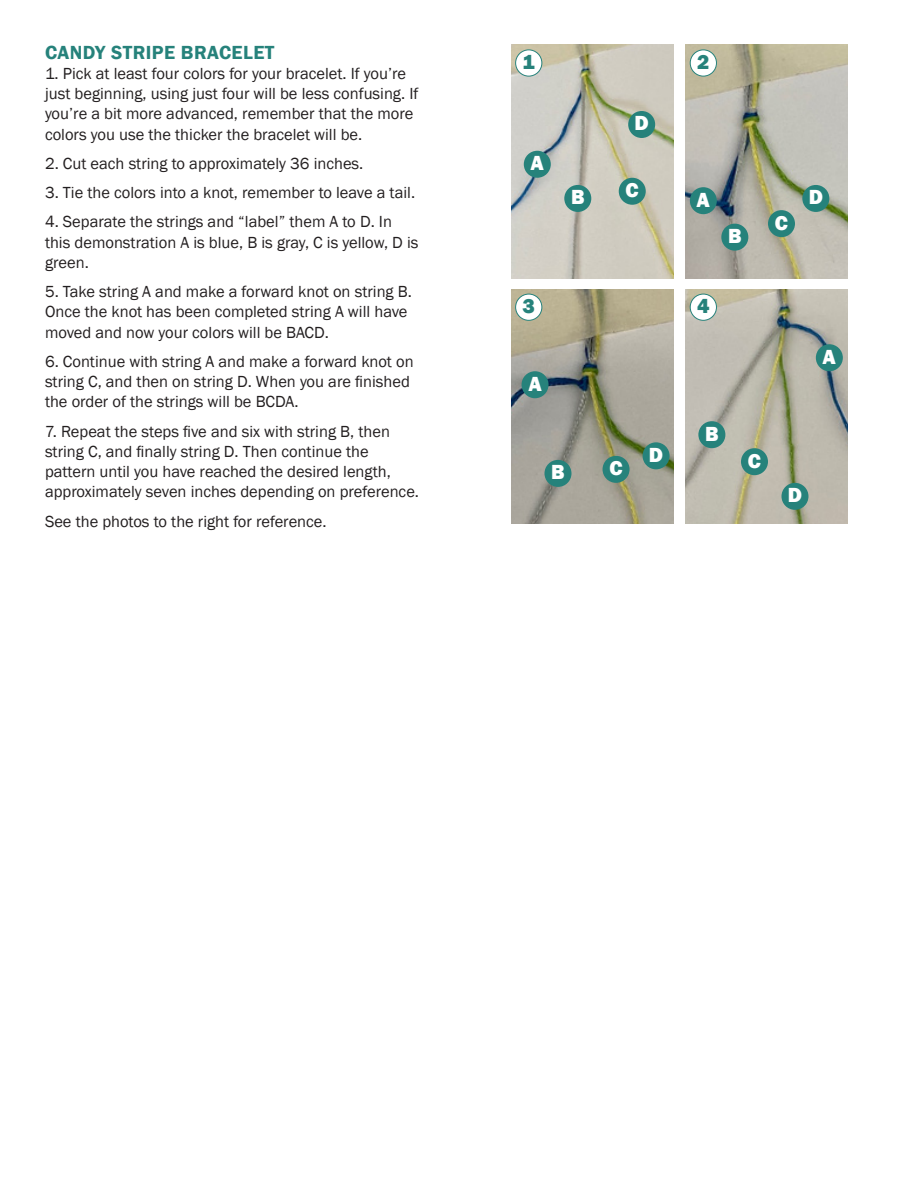
<style>
.page{position:relative;width:918px;height:1188px;background:#fff}
.page>*{position:absolute;margin:0;border:0;box-sizing:border-box;transform-origin:0 0}
.t1{font:800 21px "Franklin Gothic";color:#fff}
.t2{font:800 21px "Franklin Gothic";color:#26827b}
.H1_DB_Teal{font:600 19.5px "Franklin Gothic";letter-spacing:.02em;color:#26827b}
.TXT{font:16.5px/20.2px "Franklin Gothic";color:#231f20}
</style>
<div class="page">
<img style="left:511px;top:45px;width:162px;height:234px">
<img style="left:686px;top:45px;width:162px;height:234px">
<img style="left:511px;top:289px;width:162px;height:235px">
<img style="left:686px;top:289px;width:162px;height:235px">
<div style="left:516px;top:50px;width:26px;height:26px;background:#fff;border-radius:50%"></div>
<div style="left:515px;top:50px;width:27px;height:26px;border:1px solid #26827b;border-radius:50%"></div>
<div style="left:516px;top:294px;width:26px;height:26px;background:#fff;border-radius:50%"></div>
<div style="left:515px;top:294px;width:27px;height:27px;border:1px solid #26827b;border-radius:50%"></div>
<div style="left:690px;top:50px;width:26px;height:26px;background:#fff;border-radius:50%"></div>
<div style="left:690px;top:50px;width:27px;height:26px;border:1px solid #26827b;border-radius:50%"></div>
<div style="left:690px;top:294px;width:26px;height:26px;background:#fff;border-radius:50%"></div>
<div style="left:690px;top:294px;width:27px;height:27px;border:1px solid #26827b;border-radius:50%"></div>
<div style="left:619px;top:178px;width:27px;height:27px;background:#26827b;border-radius:50%"></div>
<div style="left:628px;top:111px;width:27px;height:27px;background:#26827b;border-radius:50%"></div>
<div style="left:524px;top:151px;width:27px;height:27px;background:#26827b;border-radius:50%"></div>
<div style="left:564px;top:185px;width:27px;height:27px;background:#26827b;border-radius:50%"></div>
<div style="left:690px;top:187px;width:27px;height:27px;background:#26827b;border-radius:50%"></div>
<div style="left:721px;top:224px;width:27px;height:27px;background:#26827b;border-radius:50%"></div>
<div style="left:768px;top:210px;width:27px;height:27px;background:#26827b;border-radius:50%"></div>
<div style="left:802px;top:185px;width:27px;height:27px;background:#26827b;border-radius:50%"></div>
<div style="left:522px;top:371px;width:27px;height:27px;background:#26827b;border-radius:50%"></div>
<div style="left:544px;top:460px;width:28px;height:27px;background:#26827b;border-radius:50%"></div>
<div style="left:603px;top:456px;width:27px;height:27px;background:#26827b;border-radius:50%"></div>
<div style="left:643px;top:442px;width:27px;height:27px;background:#26827b;border-radius:50%"></div>
<div style="left:816px;top:344px;width:27px;height:27px;background:#26827b;border-radius:50%"></div>
<div style="left:698px;top:421px;width:27px;height:27px;background:#26827b;border-radius:50%"></div>
<div style="left:741px;top:448px;width:27px;height:27px;background:#26827b;border-radius:50%"></div>
<div style="left:782px;top:483px;width:26px;height:27px;background:#26827b;border-radius:50%"></div>
<p class="H1_DB_Teal" style="left:45px;top:40px;width:231px">CANDY STRIPE BRACELET</p>
<p class="TXT" style="left:45px;top:64px;width:375px">1. Pick at least four colors for your bracelet. If you’re just beginning, using just four will be less confusing. If you’re a bit more advanced, remember that the more colors you use the thicker the bracelet will be.</p>
<p class="TXT" style="left:45px;top:154px;width:320px">2. Cut each string to approximately 36 inches.</p>
<p class="TXT" style="left:45px;top:183px;width:372px">3. Tie the colors into a knot, remember to leave a tail.</p>
<p class="TXT" style="left:45px;top:212px;width:375px">4. Separate the strings and “label” them A to D. In this demonstration A is blue, B is gray, C is yellow, D is green.</p>
<p class="TXT" style="left:45px;top:282px;width:368px">5. Take string A and make a forward knot on string B.<br>Once the knot has been completed string A will have moved and now your colors will be BACD.</p>
<p class="TXT" style="left:45px;top:352px;width:370px">6. Continue with string A and make a forward knot on string C, and then on string D. When you are finished the order of the strings will be BCDA.</p>
<p class="TXT" style="left:45px;top:421px;width:376px">7. Repeat the steps five and six with string B, then string C, and finally string D. Then continue the pattern until you have reached the desired length, approximately seven inches depending on preference.</p>
<p class="TXT" style="left:45px;top:511px;width:283px">See the photos to the right for reference.</p>
<p class="t2" style="left:523px;top:48px;width:14px">1</p>
<p class="t1" style="left:531px;top:150px;width:15px">A</p>
<p class="t1" style="left:635px;top:110px;width:16px">D</p>
<p class="t2" style="left:697px;top:48px;width:14px">2</p>
<p class="t1" style="left:626px;top:177px;width:15px">C</p>
<p class="t1" style="left:571px;top:184px;width:15px">B</p>
<p class="t1" style="left:697px;top:186px;width:15px">A</p>
<p class="t1" style="left:728px;top:222px;width:15px">B</p>
<p class="t1" style="left:775px;top:209px;width:15px">C</p>
<p class="t1" style="left:809px;top:184px;width:16px">D</p>
<p class="t2" style="left:523px;top:292px;width:14px">3</p>
<p class="t1" style="left:528px;top:370px;width:15px">A</p>
<p class="t1" style="left:551px;top:459px;width:15px">B</p>
<p class="t1" style="left:609px;top:455px;width:15px">C</p>
<p class="t1" style="left:649px;top:441px;width:16px">D</p>
<p class="t2" style="left:697px;top:292px;width:14px">4</p>
<p class="t1" style="left:705px;top:420px;width:15px">B</p>
<p class="t1" style="left:823px;top:343px;width:15px">A</p>
<p class="t1" style="left:748px;top:447px;width:15px">C</p>
<p class="t1" style="left:788px;top:482px;width:16px">D</p>
</div>
